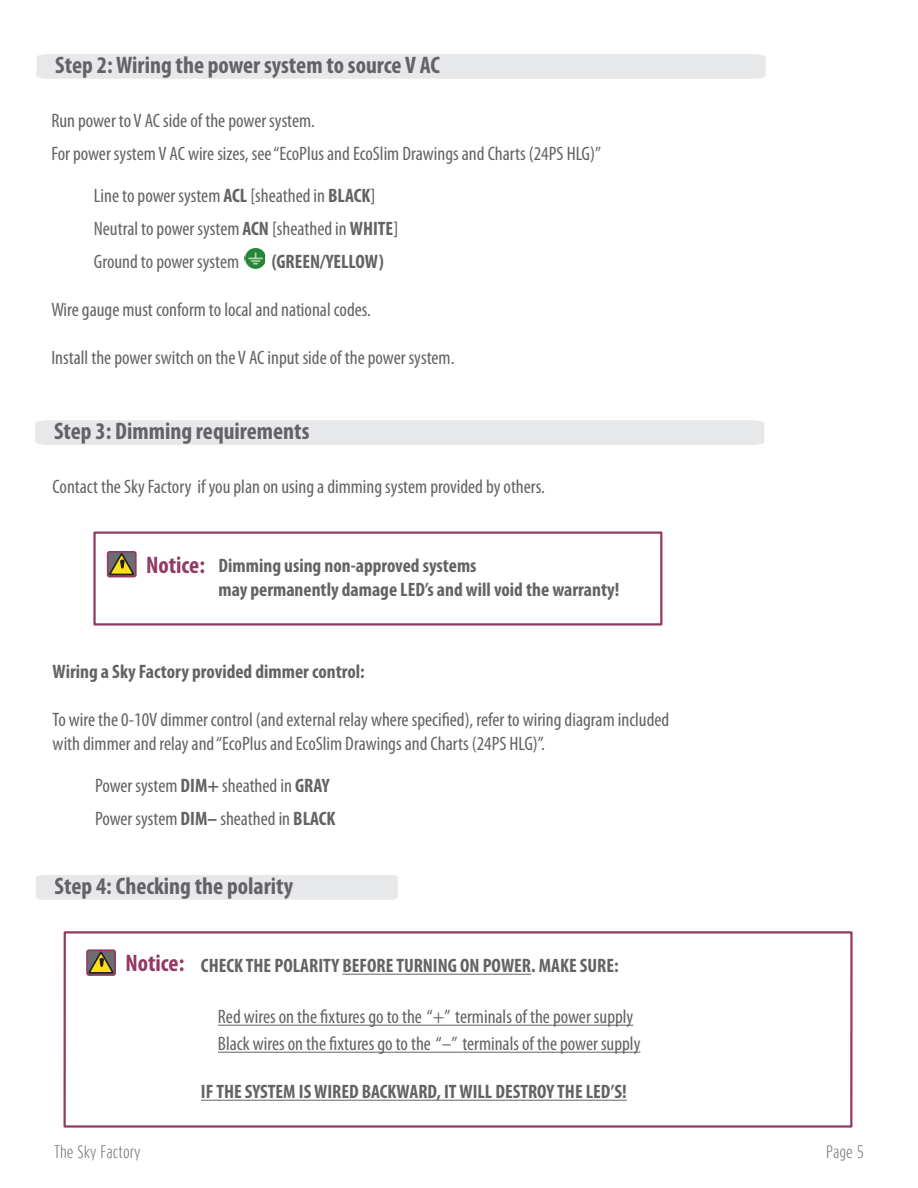
<style>
.page{position:relative;width:918px;height:1188px;background:#fff}
.page>*{position:absolute;margin:0;border:0;box-sizing:border-box;transform-origin:0 0}
.t1{font:700 condensed 24px "Myriad Pro";color:#636366}
.t2{font:700 condensed 24px "Myriad Pro";color:#933963}
.t3{font:condensed 19.5px "Myriad Pro";color:#636366}
.t4{font:700 condensed 19.5px "Myriad Pro";color:#636366}
.t5{font:300 15px "Dax Compact";color:#6c6d70}
.s1{font-weight:700}
</style>
<div class="page">
<div style="left:36px;top:875px;width:362px;height:25px;background:#e6e8e9"></div>
<div style="left:64px;top:931px;width:789px;height:197px;border:2px solid #933963"></div>
<hr style="left:342px;top:974px;width:189px;height:1px;background:#636366">
<hr style="left:218px;top:1025px;width:415px;height:1px;background:#636366">
<hr style="left:218px;top:1052px;width:422px;height:1px;background:#636366">
<hr style="left:201px;top:1100px;width:426px;height:1px;background:#636366">
<svg style="left:86px;top:949px;width:30px;height:27px"></svg>
<div style="left:93px;top:531px;width:569px;height:95px;border:2px solid #933963"></div>
<svg style="left:107px;top:551px;width:30px;height:26px"></svg>
<div style="left:35px;top:420px;width:729px;height:25px;background:#e6e8e9"></div>
<img style="left:244px;top:248px;width:21px;height:21px">
<div style="left:36px;top:54px;width:730px;height:25px;background:#e6e8e9"></div>
<p class="t1" style="left:55px;top:50px;width:386px">Step 2: Wiring the power system to source V AC</p>
<p class="t3" style="left:51px;top:108px;width:265px">Run power to V AC side of the power system.</p>
<p class="t3" style="left:51px;top:141px;width:551px">For power system V AC wire sizes, see “EcoPlus and EcoSlim Drawings and Charts (24PS HLG)”</p>
<p class="t3" style="left:94px;top:183px;width:283px">Line to power system <span class="s1">ACL</span> [sheathed in <span class="s1">BLACK</span>]</p>
<p class="t3" style="left:94px;top:216px;width:306px">Neutral to power system <span class="s1">ACN</span> [sheathed in <span class="s1">WHITE</span>]</p>
<p class="t3" style="left:94px;top:249px;width:147px">Ground to power system</p>
<p class="t4" style="left:272px;top:249px;width:114px">(GREEN/YELLOW)</p>
<p class="t3" style="left:51px;top:297px;width:321px">Wire gauge must conform to local and national codes.</p>
<p class="t3" style="left:51px;top:345px;width:405px">Install the power switch on the V AC input side of the power system.</p>
<p class="t1" style="left:54px;top:416px;width:257px">Step 3: Dimming requirements</p>
<p class="t3" style="left:53px;top:475px;width:494px">Contact the Sky Factory if you plan on using a dimming system provided by others.</p>
<p class="t2" style="left:146px;top:550px;width:60px">Notice:</p>
<p class="t4" style="left:219px;top:554px;width:260px">Dimming using non-approved systems</p>
<p class="t4" style="left:219px;top:578px;width:402px">may permanently damage LED’s and will void the warranty!</p>
<p class="t4" style="left:53px;top:660px;width:314px">Wiring a Sky Factory provided dimmer control:</p>
<p class="t3" style="left:53px;top:708px;width:618px">To wire the 0-10V dimmer control (and external relay where specified), refer to wiring diagram included</p>
<p class="t3" style="left:53px;top:732px;width:494px">with dimmer and relay and “EcoPlus and EcoSlim Drawings and Charts (24PS HLG)”.</p>
<p class="t3" style="left:95px;top:774px;width:236px">Power system <span class="s1">DIM+</span> sheathed in <span class="s1">GRAY</span></p>
<p class="t3" style="left:95px;top:807px;width:242px">Power system <span class="s1">DIM–</span> sheathed in <span class="s1">BLACK</span></p>
<p class="t1" style="left:55px;top:871px;width:240px">Step 4: Checking the polarity</p>
<p class="t2" style="left:125px;top:948px;width:60px">Notice:</p>
<p class="t4" style="left:201px;top:954px;width:419px">CHECK THE POLARITY BEFORE TURNING ON POWER. MAKE SURE:</p>
<p class="t3" style="left:218px;top:1005px;width:417px">Red wires on the fixtures go to the “+” terminals of the power supply</p>
<p class="t3" style="left:218px;top:1032px;width:424px">Black wires on the fixtures go to the “–” terminals of the power supply</p>
<p class="t4" style="left:201px;top:1080px;width:427px">IF THE SYSTEM IS WIRED BACKWARD, IT WILL DESTROY THE LED’S!</p>
<p class="t5" style="left:54px;top:1142px;width:88px">The Sky Factory</p>
<p class="t5" style="left:826px;top:1142px;width:39px">Page 5</p>
</div>
